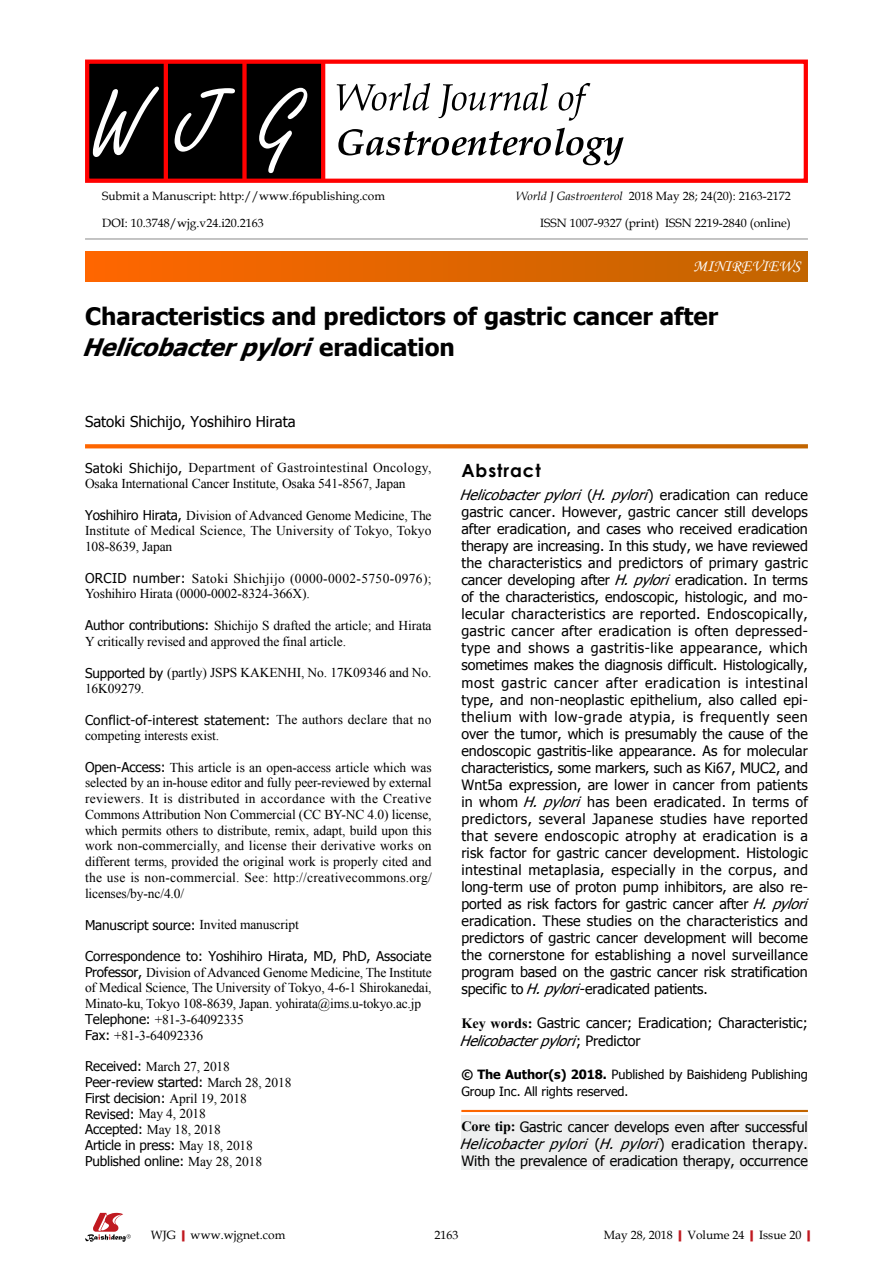
<style>
.page{position:relative;width:893px;height:1263px;background:#fff}
.page>*{position:absolute;margin:0;border:0;box-sizing:border-box;transform-origin:0 0}
.t1{font:700 24px/31.5px "Tahoma";color:#000}
.t2{font:700 18px "Century Gothic";letter-spacing:.05em;color:#000}
.t3{font:16.5px "Monotype Corsiva";color:#fff}
.t4{font:15px "Tahoma";color:#000}
.t5{font:14.25px/17px "Tahoma";letter-spacing:.01em;color:#000}
.t6{font:13.5px/15.8px "Times New Roman";letter-spacing:-.01em;color:#000}
.t7{font:13.5px/15.8px "Tahoma";letter-spacing:-.01em;color:#000}
.t8{font:12.75px/17.2px "Tahoma";letter-spacing:-.005em;color:#000}
.t9{font:12px "Book Antiqua";color:#000}
.s1{font-style:italic}
.s2{font-family:"Tahoma"}
.s3{font-family:"Times New Roman"}
.s4{font-family:"Times New Roman";font-weight:700}
.s5{font-weight:700}
.s6{font-weight:700;color:#c01920}
</style>
<div class="page">
<div style="left:461px;top:1115px;width:347px;height:55px;background:#eeefef"></div>
<div style="left:85px;top:252px;width:723px;height:29px;background:linear-gradient(to right,#f60,#c16500)"></div>
<hr style="left:85px;top:239px;width:723px;height:1px;background:#898989">
<div style="left:87px;top:61px;width:236px;height:121px;background:#000"></div>
<hr style="left:164px;top:61px;width:4px;height:121px;background:#f00">
<div style="left:242px;top:61px;width:5px;height:121px;background:#f00"></div>
<hr style="left:321px;top:61px;width:4px;height:121px;background:#f00">
<div style="left:85px;top:60px;width:723px;height:123px;border:4px solid #f00"></div>
<svg style="left:259px;top:88px;width:48px;height:85px"></svg>
<svg style="left:175px;top:88px;width:60px;height:64px"></svg>
<svg style="left:93px;top:87px;width:66px;height:70px"></svg>
<svg style="left:337px;top:83px;width:253px;height:38px"></svg>
<svg style="left:338px;top:128px;width:286px;height:37px"></svg>
<svg style="left:85px;top:444px;width:723px;height:4px;background:#e16d0d"></svg>
<svg style="left:85px;top:1213px;width:46px;height:29px"></svg>
<p class="t9" style="left:102px;top:188px;width:284px">Submit a Manuscript: http://www.f6publishing.com</p>
<p class="t9" style="left:102px;top:215px;width:163px">DOI: 10.3748/wjg.v24.i20.2163</p>
<p class="t9" style="left:516px;top:188px;width:276px"><span class="s1">World J Gastroenterol</span> 2018 May 28; 24(20): 2163-2172</p>
<p class="t9" style="left:540px;top:215px;width:252px">ISSN 1007-9327 (print) ISSN 2219-2840 (online)</p>
<p class="t3" style="left:693px;top:256px;width:109px">MINIREVIEWS</p>
<p class="t1" style="left:82px;top:299px;width:638px">Characteristics and predictors of gastric cancer after<br><span class="s1">Helicobacterpylori</span>e r a d i c a t i o n</p>
<p class="t4" style="left:85px;top:412px;width:212px">Satoki Shichijo, Yoshihiro Hirata</p>
<p class="t6" style="left:85px;top:460px;width:348px"><span class="s2">Satoki Shichijo,</span> Department of Gastrointestinal Oncology,<br>Osaka International Cancer Institute, Osaka 541-8567, Japan</p>
<p class="t6" style="left:85px;top:507px;width:348px;text-align:justify"><span class="s2">Yoshihiro Hirata,</span> Division of Advanced Genome Medicine, The Institute of Medical Science, The University of Tokyo, Tokyo 108-8639, Japan</p>
<p class="t6" style="left:85px;top:570px;width:348px"><span class="s2">ORCID number:</span> Satoki Shichjijo (0000-0002-5750-0976);<br>Yoshihiro Hirata (0000-0002-8324-366X).</p>
<p class="t6" style="left:85px;top:617px;width:348px"><span class="s2">Author contributions:</span> Shichijo S drafted the article; and Hirata<br>Y critically revised and approved the final article.</p>
<p class="t6" style="left:85px;top:665px;width:348px"><span class="s2">supported by</span> (partly) JSPS KAKENHI, No. 17K09346 and No.<br>16K09279.</p>
<p class="t6" style="left:85px;top:712px;width:348px;line-height:15.3px"><span class="s2">Conflict-of-interest statement:</span> The authors declare that no competing interests exist.</p>
<p class="t6" style="left:85px;top:759px;width:348px;text-align:justify"><span class="s2">Open-Access:</span> This article is an open-access article which was selected by an in-house editor and fully peer-reviewed by external reviewers. It is distributed in accordance with the Creative Commons Attribution Non Commercial (CC BY-NC 4.0) license, which permits others to distribute, remix, adapt, build upon this work non-commercially, and license their derivative works on different terms, provided the original work is properly cited and the use is non-commercial. See: http://creativecommons.org/ licenses/by-nc/4.0/</p>
<p class="t7" style="left:85px;top:916px;width:215px">Manuscript source: <span class="s3">Invited manuscript</span></p>
<p class="t6" style="left:85px;top:949px;width:348px"><span class="s2">Correspondence to: Yoshihiro Hirata, MD, PhD, Associate Professor,</span> Division of Advanced Genome Medicine, The Institute of Medical Science, The University of Tokyo, 4-6-1 Shirokanedai, Minato-ku, Tokyo 108-8639, Japan. yohirata@ims.u-tokyo.ac.jp <span class="s2">Telephone:</span> +81-3-64092335<br><span class="s2">Fax:</span> +81-3-64092336</p>
<p class="t7" style="left:85px;top:1057px;width:208px">Received: <span class="s3">March 27, 2018<br></span>Peer-review started: <span class="s3">March 28, 2018<br></span>First decision: <span class="s3">April 19, 2018<br></span>Revised: <span class="s3">may 4, 2018<br></span>Accepted: <span class="s3">May 18, 2018<br></span>Article in press: <span class="s3">May 18, 2018<br></span>Published online: <span class="s3">May 28, 2018</span></p>
<p class="t2" style="left:461px;top:456px;width:81px">Abstract</p>
<p class="t5" style="left:459px;top:486px;width:355px"><span class="s1">Helicobacterpylori</span> ( <span class="s1">H.pylori</span>) e r a d i c a t i o n c a n r e d u c e gastric cancer. However, gastric cancer still develops after eradication, and cases who received eradication therapy are increasing. In this study, we have reviewed the characteristics and predictors of primary gastric cancer developing after <span class="s1">H.pylori</span> eradication. In terms of the characteristics, endoscopic, histologic, and mo&shy;lecular characteristics are reported. Endoscopically, gastric cancer after eradication is often depressed&shy;type and shows a gastritis-like appearance, which sometimes makes the diagnosis difficult. Histologically, most gastric cancer after eradication is intestinal type, and non-neoplastic epithelium, also called epi&shy;thelium with low-grade atypia, is frequently seen over the tumor, which is presumably the cause of the endoscopic gastritis-like appearance. As for molecular characteristics, some markers, such as Ki67, MUC2, and Wnt5a expression, are lower in cancer from patients in whom <span class="s1">H.pylori</span> has been eradicated. In terms of predictors, several Japanese studies have reported that severe endoscopic atrophy at eradication is a risk factor for gastric cancer development. Histologic intestinal metaplasia, especially in the corpus, and long-term use of proton pump inhibitors, are also re&shy;ported as risk factors for gastric cancer after <span class="s1">H.pylori </span>eradication. These studies on the characteristics and predictors of gastric cancer development will become the cornerstone for establishing a novel surveillance program based on the gastric cancer risk stratification specific to <span class="s1">H.pylori</span>-eradicated patients.</p>
<p class="t5" style="left:459px;top:1014px;width:350px"><span class="s4">Key words:</span> gastric cancer; eradication; characteristic;<br><span class="s1">Helicobacterpylori</span>; p r e d i c t o r</p>
<p class="t8" style="left:461px;top:1065px;width:348px"><span class="s5">© The Author(s) 2018.</span> Published by Baishideng Publishing<br>Group Inc. All rights reserved.</p>
<p class="t5" style="left:459px;top:1117px;width:350px;text-align:justify"><span class="s4">Core tip:</span> Gastric cancer develops even after successful <span class="s1">Helicobacterpylori</span> ( <span class="s1">H.pylori</span>) e r a d i c a t i o n t h e r a p y .<br>With the prevalence of eradication therapy, occurrence</p>
<p class="t9" style="left:151px;top:1226px;width:136px">WJG<span class="s6">|</span>www.wjgnet.com</p>
<p class="t9" style="left:434px;top:1226px;width:25px">2163</p>
<p class="t9" style="left:604px;top:1226px;width:214px">May 28, 2018<span class="s6">|</span>Volume 24<span class="s6">|</span>Issue 20<span class="s6">|</span></p>
</div>
